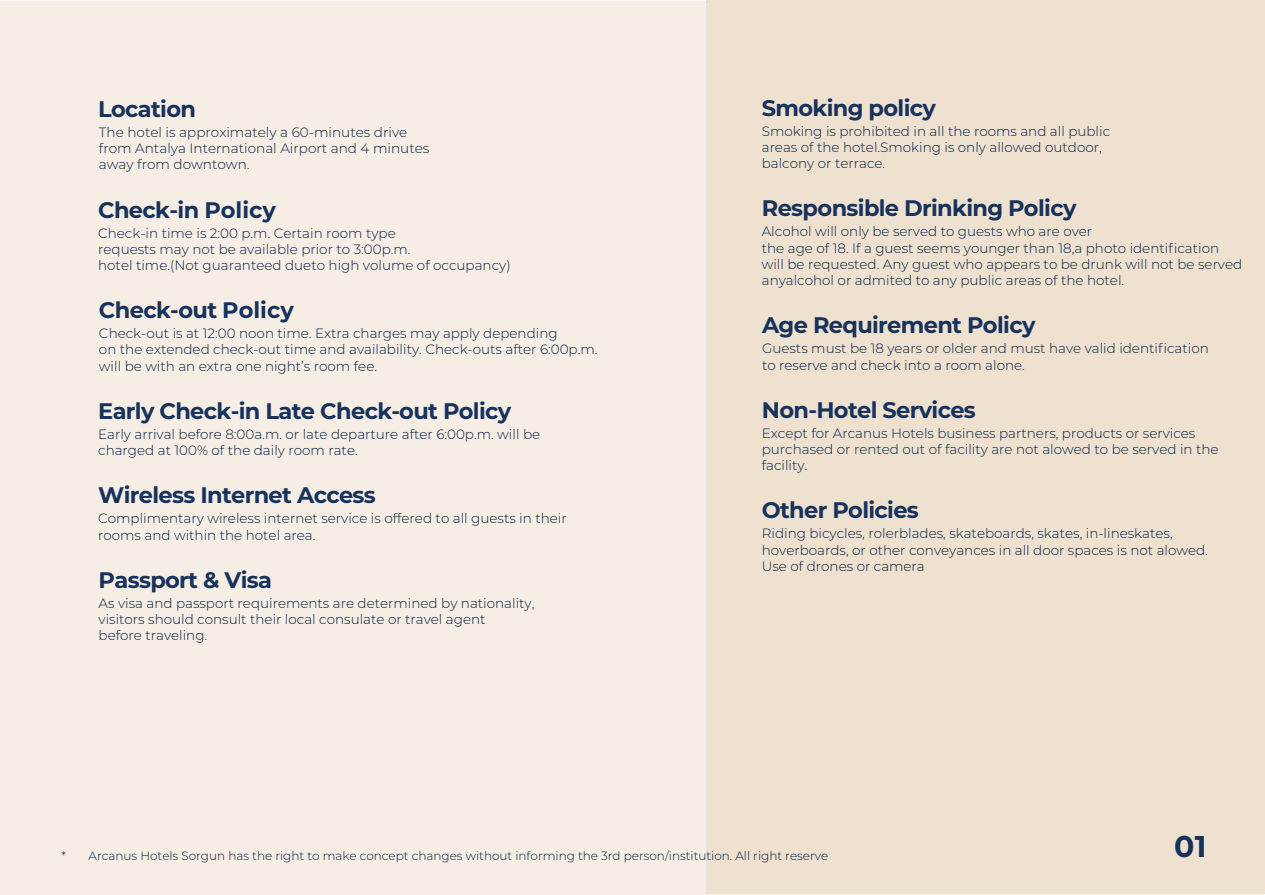
<style>
.page{position:relative;width:1265px;height:895px;background:#fff}
.page>*{position:absolute;margin:0;border:0;box-sizing:border-box;transform-origin:0 0}
.t1{font:700 30px "Montserrat";color:#16325b}
.t2{font:700 22.5px "Montserrat";letter-spacing:-.03em;color:#17325c}
.t3{font:300 13.5px/16.2px "Montserrat";color:#011e41}
.t4{font:300 12px "Montserrat";color:#011e41}
</style>
<div class="page">
<div style="left:1px;top:1px;width:1263px;height:893px;background:#f6ede4"></div>
<div style="left:705px;top:1px;width:559px;height:893px;background:#eee1d0"></div>
<h2 class="t2" style="left:98px;top:93px;width:99px">Location</h2>
<p class="t3" style="left:99px;top:124px;width:332px">The hotel is approximately a 60-minutes drive from Antalya International Airport and 4 minutes away from downtown.</p>
<h2 class="t2" style="left:98px;top:193px;width:179px">Check-in Policy</h2>
<p class="t3" style="left:98px;top:224px;width:414px">Check-in time is 2:00 p.m. Certain room type<br>requests may not be available prior to 3:00p.m.<br>hotel time.(Not guaranteed dueto high volume of occupancy)</p>
<h2 class="t2" style="left:99px;top:294px;width:196px">Check-out Policy</h2>
<p class="t3" style="left:99px;top:325px;width:500px">Check-out is at 12:00 noon time. Extra charges may apply depending<br>on the extended check-out time and availability. Check-outs after 6:00p.m. will be with an extra one night’s room fee.</p>
<h2 class="t2" style="left:98px;top:394px;width:414px">Early Check-in Late Check-out Policy</h2>
<p class="t3" style="left:98px;top:425px;width:443px">Early arrival before 8:00a.m. or late departure after 6:00p.m. will be charged at 100% of the daily room rate.</p>
<h2 class="t2" style="left:98px;top:479px;width:279px">Wireless Internet Access</h2>
<p class="t3" style="left:98px;top:510px;width:470px">Complimentary wireless internet service is offered to all guests in their rooms and within the hotel area.</p>
<h2 class="t2" style="left:99px;top:563px;width:175px">Passport &amp; Visa</h2>
<p class="t3" style="left:99px;top:594px;width:437px">As visa and passport requirements are determined by nationality, visitors should consult their local consulate or travel agent<br>before traveling.</p>
<h2 class="t2" style="left:761px;top:92px;width:176px">Smoking policy</h2>
<p class="t3" style="left:761px;top:122px;width:350px">Smoking is prohibited in all the rooms and all public areas of the hotel.Smoking is only allowed outdoor, balcony or terrace.</p>
<h2 class="t2" style="left:761px;top:192px;width:316px">Responsible Drinking Policy</h2>
<p class="t3" style="left:761px;top:223px;width:482px">Alcohol will only be served to guests who are over<br>the age of 18. If a guest seems younger than 18,a photo identification will be requested. Any guest who appears to be drunk will not be served anyalcohol or admited to any public areas of the hotel.</p>
<h2 class="t2" style="left:762px;top:309px;width:275px">Age Requirement Policy</h2>
<p class="t3" style="left:762px;top:340px;width:448px">Guests must be 18 years or older and must have valid identification to reserve and check into a room alone.</p>
<h2 class="t2" style="left:761px;top:393px;width:216px">Non-Hotel Services</h2>
<p class="t3" style="left:761px;top:424px;width:458px">Except for Arcanus Hotels business partners, products or services purchased or rented out of facility are not alowed to be served in the facility.</p>
<h2 class="t2" style="left:761px;top:494px;width:159px">Other Policies</h2>
<p class="t3" style="left:761px;top:525px;width:447px">Riding bicycles, rolerblades, skateboards, skates, in-lineskates, hoverboards, or other conveyances in all door spaces is not alowed.<br>Use of drones or camera</p>
<p class="t4" style="left:62px;top:847px;width:768px">* Arcanus Hotels Sorgun has the right to make concept changes without informing the 3rd person/institution. All right reserve</p>
<h1 class="t1" style="left:1174px;top:824px;width:34px">01</h1>
</div>
